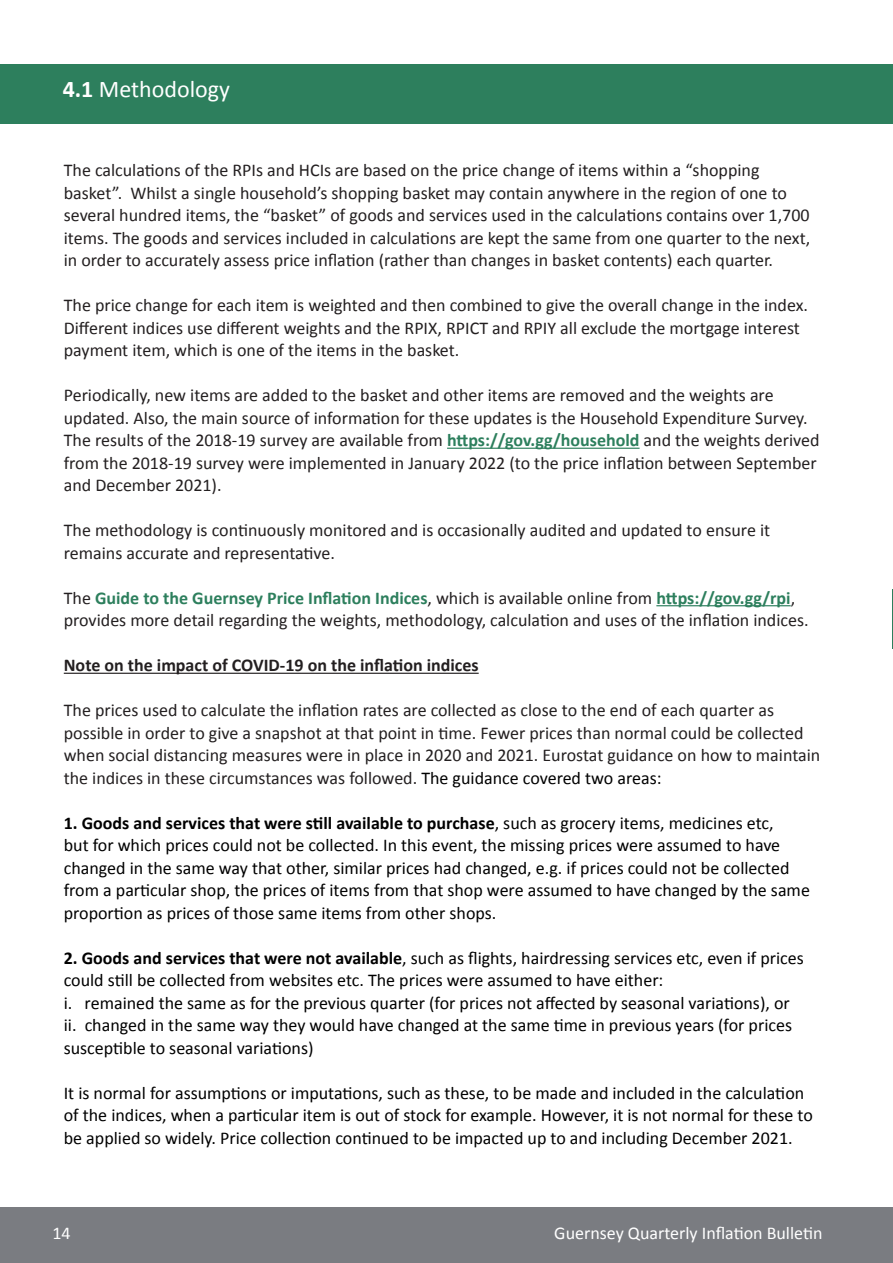
<style>
.page{position:relative;width:893px;height:1263px;background:#fff}
.page>*{position:absolute;margin:0;border:0;box-sizing:border-box;transform-origin:0 0}
.Heading_One{font:24px "Calibri";color:#fff}
.Main_Text{font:18px/22.5px "Calibri";color:#231f20}
.Main_Text-2{font:18px/22.5px "Calibri";color:#000}
.Main_Text-3{font:700 18px "Calibri";color:#231f20}
.t1{font:18px "Calibri";color:#fff}
.s1{font-weight:700}
.s2{font-weight:700;color:#2d7f5d}
.s3{color:#000}
</style>
<div class="page">
<div style="left:0;top:1208px;width:893px;height:55px;background:#7a7c81"></div>
<div style="left:0;top:64px;width:893px;height:59px;background:#2d7f5d"></div>
<hr style="left:447px;top:448px;width:193px;height:1px;background:#2d7f5d">
<hr style="left:656px;top:605px;width:135px;height:1px;background:#2d7f5d">
<hr style="left:64px;top:673px;width:415px;height:1px;background:#231f20">
<hr style="left:892px;top:589px;width:1px;height:60px;background:#2d7f5d">
<p class="Heading_One" style="left:63px;top:73px;width:169px"><span class="s1">4.1</span> Methodology</p>
<p class="Main_Text" style="left:64px;top:158px;width:748px">The calculations of the RPIs and HCIs are based on the price change of items within a “shopping basket”. Whilst a single household’s shopping basket may contain anywhere in the region of one to several hundred items, the “basket” of goods and services used in the calculations contains over 1,700 items. The goods and services included in calculations are kept the same from one quarter to the next, in order to accurately assess price inflation (rather than changes in basket contents) each quarter.</p>
<p class="Main_Text" style="left:64px;top:293px;width:746px">The price change for each item is weighted and then combined to give the overall change in the index.<br>Different indices use different weights and the RPIX, RPICT and RPIY all exclude the mortgage interest payment item, which is one of the items in the basket.</p>
<p class="Main_Text" style="left:64px;top:383px;width:757px">Periodically, new items are added to the basket and other items are removed and the weights are updated. Also, the main source of information for these updates is the Household Expenditure Survey.<br>The results of the 2018-19 survey are available from <span class="s2">https://gov.gg/household</span> and the weights derived from the 2018-19 survey were implemented in January 2022 (to the price inflation between September and December 2021).</p>
<p class="Main_Text" style="left:64px;top:518px;width:708px">The methodology is continuously monitored and is occasionally audited and updated to ensure it remains accurate and representative.</p>
<p class="Main_Text" style="left:64px;top:586px;width:746px">The <span class="s2">Guide to the Guernsey Price Inflation Indices</span>, which is available online from <span class="s2">https://gov.gg/rpi</span>, provides more detail regarding the weights, methodology, calculation and uses of the inflation indices.</p>
<p class="Main_Text-3" style="left:64px;top:652px;width:416px">Note on the impact of COVID-19 on the inflation indices</p>
<p class="Main_Text" style="left:64px;top:698px;width:758px">The prices used to calculate the inflation rates are collected as close to the end of each quarter as possible in order to give a snapshot at that point in time. Fewer prices than normal could be collected when social distancing measures were in place in 2020 and 2021. Eurostat guidance on how to maintain the indices in these circumstances was followed. <span class="s3">The guidance covered two areas:</span></p>
<p class="Main_Text-2" style="left:64px;top:811px;width:748px"><span class="s1">1. Goods and services that were still available to purchase</span>, such as grocery items, medicines etc,<br>but for which prices could not be collected. In this event, the missing prices were assumed to have changed in the same way that other, similar prices had changed, e.g. if prices could not be collected from a particular shop, the prices of items from that shop were assumed to have changed by the same proportion as prices of those same items from other shops.</p>
<p class="Main_Text-2" style="left:64px;top:946px;width:742px"><span class="s1">2. Goods and services that were not available</span>, such as flights, hairdressing services etc, even if prices could still be collected from websites etc. The prices were assumed to have either:</p>
<p class="Main_Text-2" style="left:64px;top:991px;width:727px">i. remained the same as for the previous quarter (for prices not affected by seasonal variations), or</p>
<p class="Main_Text-2" style="left:64px;top:1013px;width:730px">ii. changed in the same way they would have changed at the same time in previous years (for prices susceptible to seasonal variations)</p>
<p class="Main_Text-2" style="left:64px;top:1081px;width:751px">It is normal for assumptions or imputations, such as these, to be made and included in the calculation of the indices, when a particular item is out of stock for example. However, it is not normal for these to be applied so widely. Price collection continued to be impacted up to and including December 2021.</p>
<p class="t1" style="left:52px;top:1220px;width:20px">14</p>
<p class="t1" style="left:554px;top:1220px;width:270px">Guernsey Quarterly Inflation Bulletin</p>
</div>
